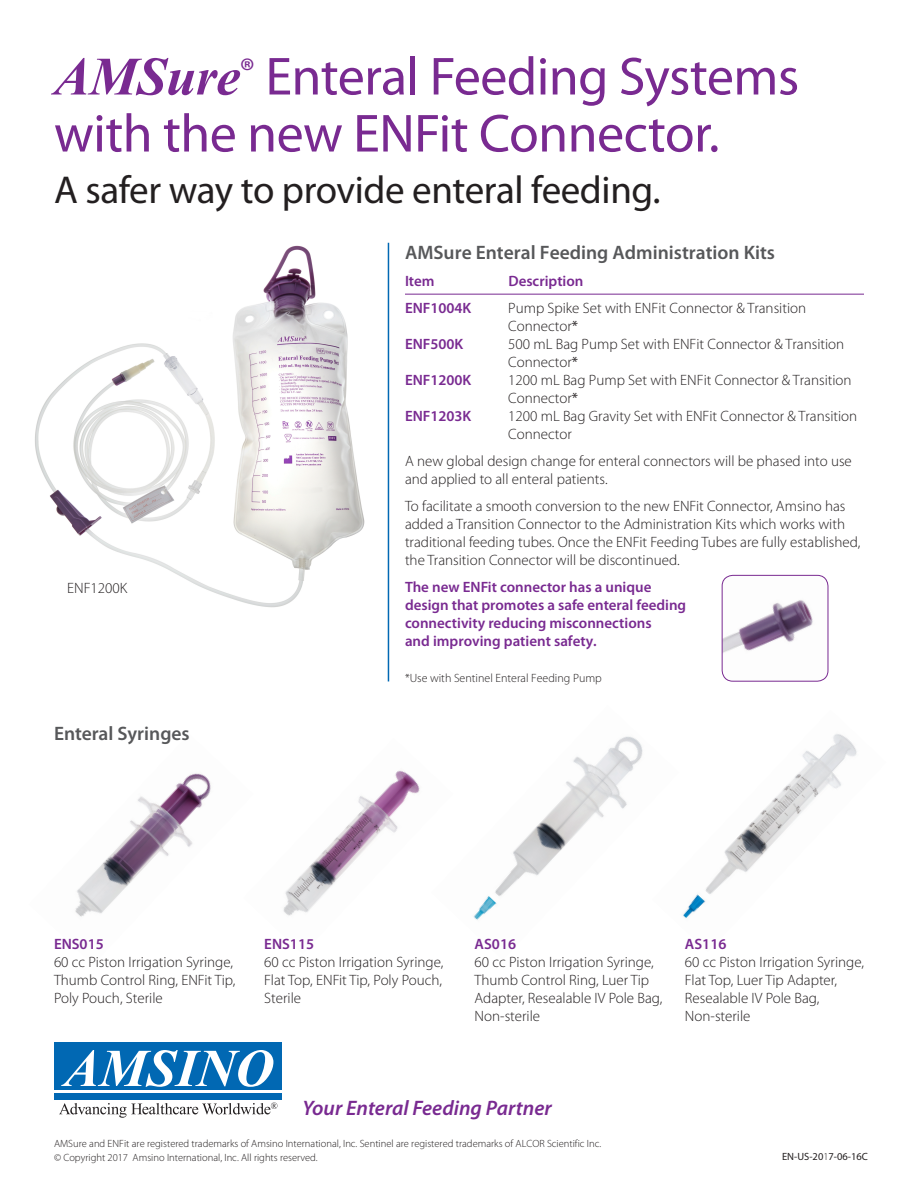
<style>
.page{position:relative;width:918px;height:1188px;background:#fff}
.page>*{position:absolute;margin:0;border:0;box-sizing:border-box;transform-origin:0 0}
.t1{font:54px/57px "Myriad Pro";letter-spacing:-.01em;color:#792a91}
.t2{font:39px "Myriad Pro";letter-spacing:-.01em;color:#231f20}
.t3{font:italic 600 21px "Myriad Pro";color:#792a91}
.t4{font:600 19.5px "Myriad Pro";color:#57585a}
.t5{font:300 15px/18px "Myriad Pro";color:#231f20}
.t6{font:600 15px/18px "Myriad Pro";color:#792a91}
.t7{font:300 12px "Myriad Pro";color:#231f20}
.t8{font:300 10.5px/13.5px "Myriad Pro";color:#231f20}
.t9{font:10.5px "Myriad Pro";color:#231f20}
.s1{font-family:"Times New Roman";font-weight:700;font-style:italic}
.s2{font-weight:400}
.s3{font-weight:300}
</style>
<div class="page">
<img style="left:35px;top:242px;width:355px;height:386px">
<div style="left:54px;top:1042px;width:228px;height:47px;background:#0168b3"></div>
<div style="left:54px;top:1093px;width:228px;height:7px;background:#0168b3"></div>
<svg style="left:61px;top:1050px;width:212px;height:37px"></svg>
<svg style="left:59px;top:1102px;width:218px;height:16px"></svg>
<hr style="left:405px;top:294px;width:459px;height:1px;background:#792a91">
<img style="left:722px;top:576px;width:106px;height:104px">
<div style="left:722px;top:575px;width:106px;height:107px;border:1px solid #792a91;border-radius:11px"></div>
<hr style="left:388px;top:243px;width:1px;height:438px;background:#0168b3">
<img style="left:683px;top:734px;width:174px;height:184px">
<img style="left:473px;top:736px;width:170px;height:184px">
<img style="left:283px;top:770px;width:137px;height:146px">
<img style="left:75px;top:773px;width:136px;height:144px">
<h1 class="t1" style="left:54px;top:49px;width:747px"><span class="s1">AMSure</span><sup>®</sup> Enteral Feeding Systems with the new ENFit Connector.</h1>
<h2 class="t2" style="left:54px;top:168px;width:608px">A safer way to provide enteral feeding.</h2>
<h3 class="t4" style="left:405px;top:241px;width:372px">AMSure Enteral Feeding Administration Kits</h3>
<p class="t6" style="left:405px;top:272px;width:31px">Item</p>
<p class="t6" style="left:508px;top:272px;width:77px">Description</p>
<p class="t6" style="left:405px;top:299px;width:68px">ENF1004K</p>
<p class="t6" style="left:405px;top:335px;width:60px">ENF500K</p>
<p class="t6" style="left:405px;top:371px;width:68px">ENF1200K</p>
<p class="t6" style="left:405px;top:407px;width:68px">ENF1203K</p>
<p class="t5" style="left:508px;top:299px;width:351px">Pump Spike Set with ENFit Connector &amp; Transition<br>Connector<span class="s2">*<br></span>500 mL Bag Pump Set with ENFit Connector &amp; Transition<br>Connector<span class="s2">*<br></span>1200 mL Bag Pump Set with ENFit Connector &amp; Transition<br>Connector<span class="s2">*<br></span>1200 mL Bag Gravity Set with ENFit Connector &amp; Transition<br>Connector</p>
<p class="t5" style="left:405px;top:452px;width:448px">A new global design change for enteral connectors will be phased into use and applied to all enteral patients.</p>
<p class="t5" style="left:405px;top:497px;width:457px">To facilitate a smooth conversion to the new ENFit Connector, Amsino has added a Transition Connector to the Administration Kits which works with traditional feeding tubes. Once the ENFit Feeding Tubes are fully established, the Transition Connector will be discontinued.</p>
<p class="t6" style="left:405px;top:578px;width:283px">The new ENFit connector has a unique design that promotes a safe enteral feeding connectivity reducing misconnections<br>and improving patient safety.</p>
<p class="t7" style="left:405px;top:671px;width:198px">*Use with Sentinel Enteral Feeding Pump</p>
<p class="t5" style="left:67px;top:579px;width:62px">ENF1200K</p>
<h3 class="t4" style="left:54px;top:723px;width:137px">Enteral Syringes</h3>
<p class="t6" style="left:54px;top:935px;width:51px">ENS015</p>
<p class="t5" style="left:54px;top:953px;width:183px">60 cc Piston Irrigation Syringe,<br>Thumb Control Ring, ENFit Tip,<br>Poly Pouch, Sterile</p>
<p class="t6" style="left:264px;top:935px;width:51px">ENS115</p>
<p class="t5" style="left:264px;top:953px;width:181px;text-align:justify">60 cc Piston Irrigation Syringe, Flat Top, ENFit Tip, Poly Pouch, Sterile</p>
<p class="t6" style="left:475px;top:935px;width:43px">AS016</p>
<p class="t5" style="left:475px;top:953px;width:189px">60 cc Piston Irrigation Syringe,<br>Thumb Control Ring, Luer Tip<br>Adapter, Resealable IV Pole Bag,<br>Non-sterile</p>
<p class="t6" style="left:685px;top:935px;width:43px">AS116</p>
<p class="t5" style="left:685px;top:953px;width:181px">60 cc Piston Irrigation Syringe,<br>Flat Top, Luer Tip Adapter,<br>Resealable IV Pole Bag,<br>Non-sterile</p>
<h3 class="t3" style="left:302px;top:1097px;width:251px">Your Enteral Feeding Partner</h3>
<p class="t8" style="left:54px;top:1137px;width:549px">AMSure and ENFit are registered trademarks of Amsino International, Inc. Sentinel are registered trademarks of ALCOR Scientific Inc. © Copyright 2017 Amsino International, Inc. All rights reserved.</p>
<p class="t9" style="left:782px;top:1150px;width:87px">EN-US-20<span class="s3">1</span>7-06-16C</p>
</div>
